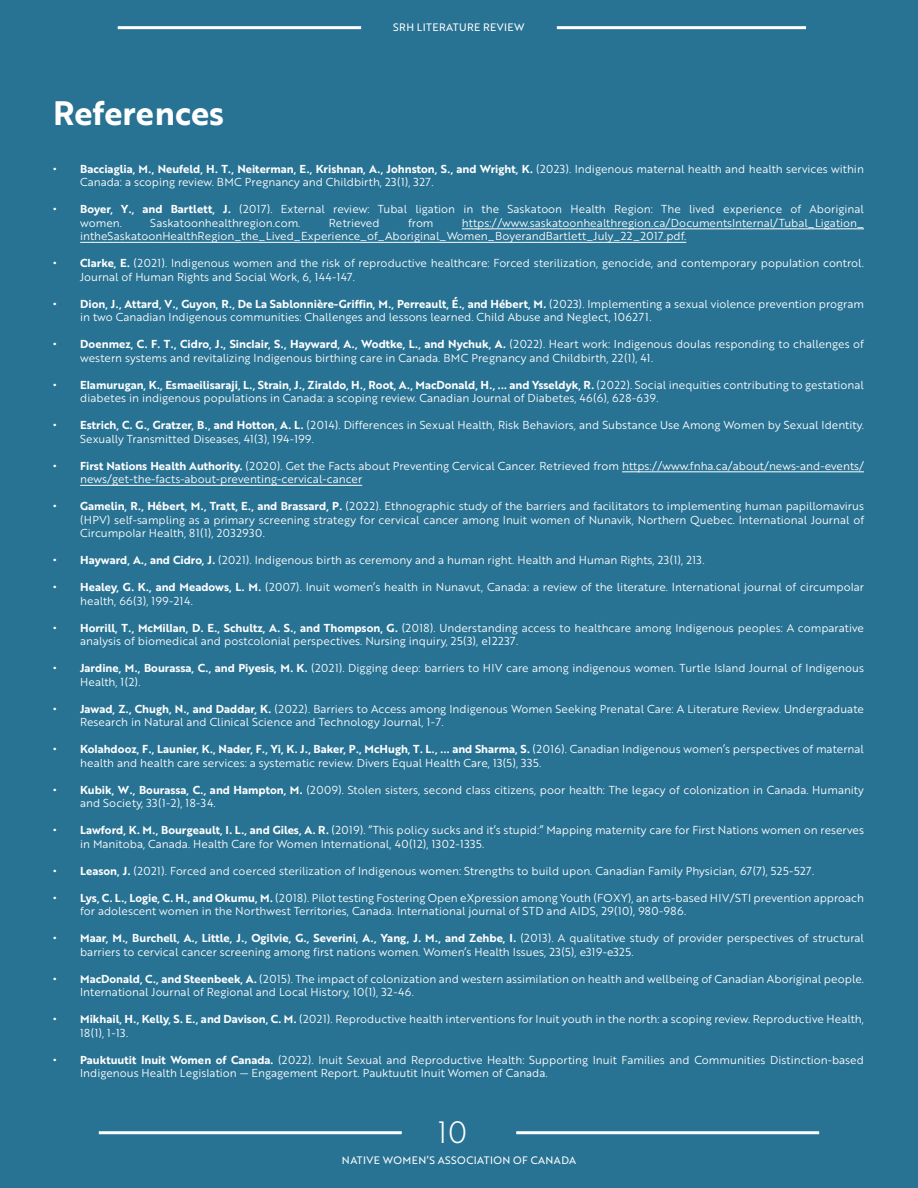
<style>
.page{position:relative;width:918px;height:1188px;background:#287293}
.page>*{position:absolute;margin:0;border:0;box-sizing:border-box;transform-origin:0 0}
.t1{font:33px "Brother 1816 Bold";color:#fff}
.t2{font:30px "Brother 1816 Light";color:#fff}
.t3{font:11.25px/13.5px "Brother 1816 Book";color:#fff}
.t4{font:11.25px "Brother 1816 Bold";color:#fff}
.t5{font:10.5px "Brother 1816 Regular";letter-spacing:.04em;color:#fff}
.s1{font-family:"Brother 1816 Book"}
.s2{font-family:"Brother 1816 Bold"}
</style>
<div class="page">
<hr style="left:99px;top:1131px;width:303px;height:3px;background:#fff">
<hr style="left:118px;top:26px;width:243px;height:3px;background:#fff">
<hr style="left:516px;top:1131px;width:303px;height:3px;background:#fff">
<hr style="left:557px;top:26px;width:249px;height:3px;background:#fff">
<hr style="left:462px;top:229px;width:402px;height:1px;background:#fff">
<hr style="left:80px;top:242px;width:606px;height:1px;background:#fff">
<hr style="left:622px;top:472px;width:242px;height:1px;background:#fff">
<hr style="left:80px;top:485px;width:282px;height:1px;background:#fff">
<p class="t5" style="left:393px;top:20px;width:133px">SRH LITERATURE REVIEW</p>
<h1 class="t1" style="left:53px;top:88px;width:172px">References</h1>
<p class="t4" style="left:53px;top:160px;width:812px">• Bacciaglia, M., Neufeld, H. T., Neiterman, E., Krishnan, A., Johnston, S., and Wright, K. <span class="s1">(2023). Indigenous maternal health and health services within</span></p>
<p class="t3" style="left:80px;top:175px;width:355px">Canada: a scoping review. BMC Pregnancy and Childbirth, 23(1), 327.</p>
<p class="t3" style="left:80px;top:202px;width:785px;text-indent:-27px"><span class="s2">• Boyer, Y., and Bartlett, J.</span> (2017). External review: Tubal ligation in the Saskatoon Health Region: The lived experience of Aboriginal women.</p>
<p class="t3" style="left:80px;top:215px;width:785px;text-indent:382px">https://www.saskatoonhealthregion.ca/DocumentsInternal/Tubal_Ligation_ intheSaskatoonHealthRegion_the_Lived_Experience_of_Aboriginal_Women_BoyerandBartlett_July_22_2017.pdf.</p>
<p class="t3" style="left:80px;top:256px;width:785px;text-indent:-27px"><span class="s2">• Clarke, E.</span> (2021). Indigenous women and the risk of reproductive healthcare: Forced sterilization, genocide, and contemporary population control.<br>Journal of Human Rights and Social Work, 6, 144-147.</p>
<p class="t4" style="left:53px;top:295px;width:812px">• Dion, J., Attard, V., Guyon, R., De La Sablonnière-Griffin, M., Perreault, É., and Hébert, M. <span class="s1">(2023). Implementing a sexual violence prevention program</span></p>
<p class="t3" style="left:80px;top:310px;width:573px">in two Canadian Indigenous communities: Challenges and lessons learned. Child Abuse and Neglect, 106271.</p>
<p class="t4" style="left:53px;top:335px;width:812px">• Doenmez, C. F. T., Cidro, J., Sinclair, S., Hayward, A., Wodtke, L., and Nychuk, A. <span class="s1">(2022). Heart work: Indigenous doulas responding to challenges of</span></p>
<p class="t3" style="left:80px;top:350px;width:575px">western systems and revitalizing Indigenous birthing care in Canada. BMC Pregnancy and Childbirth, 22(1), 41.</p>
<p class="t4" style="left:53px;top:376px;width:812px">• Elamurugan, K., Esmaeilisaraji, L., Strain, J., Ziraldo, H., Root, A., MacDonald, H., ... and Ysseldyk, R. <span class="s1">(2022). Social inequities contributing to gestational</span></p>
<p class="t3" style="left:80px;top:391px;width:580px">diabetes in indigenous populations in Canada: a scoping review. Canadian Journal of Diabetes, 46(6), 628-639.</p>
<p class="t3" style="left:80px;top:418px;width:785px;text-indent:-27px"><span class="s2">• Estrich, C. G., Gratzer, B., and Hotton, A. L.</span> (2014). Differences in Sexual Health, Risk Behaviors, and Substance Use Among Women by Sexual Identity.<br>Sexually Transmitted Diseases, 41(3), 194-199.</p>
<p class="t3" style="left:80px;top:458px;width:785px;text-indent:-27px"><span class="s2">• First Nations Health Authority.</span> (2020). Get the Facts about Preventing Cervical Cancer. Retrieved from https://www.fnha.ca/about/news-and-events/ news/get-the-facts-about-preventing-cervical-cancer</p>
<p class="t3" style="left:80px;top:499px;width:785px;text-align:justify;text-indent:-27px"><span class="s2">• Gamelin, R., Hébert, M., Tratt, E., and Brassard, P.</span> (2022). Ethnographic study of the barriers and facilitators to implementing human papillomavirus (HPV) self-sampling as a primary screening strategy for cervical cancer among Inuit women of Nunavik, Northern Quebec. International Journal of Circumpolar Health, 81(1), 2032930.</p>
<p class="t3" style="left:53px;top:553px;width:653px"><span class="s2">• Hayward, A., and Cidro, J.</span> (2021). Indigenous birth as ceremony and a human right. Health and Human Rights, 23(1), 213.</p>
<p class="t3" style="left:80px;top:580px;width:785px;text-indent:-27px"><span class="s2">• Healey, G. K., and Meadows, L. M.</span> (2007). Inuit women’s health in Nunavut, Canada: a review of the literature. International journal of circumpolar health, 66(3), 199-214.</p>
<p class="t3" style="left:80px;top:620px;width:785px;text-indent:-27px"><span class="s2">• Horrill, T., McMillan, D. E., Schultz, A. S., and Thompson, G.</span> (2018). Understanding access to healthcare among Indigenous peoples: A comparative analysis of biomedical and postcolonial perspectives. Nursing inquiry, 25(3), e12237.</p>
<p class="t3" style="left:80px;top:661px;width:785px;text-indent:-27px"><span class="s2">• Jardine, M., Bourassa, C., and Piyesis, M. K.</span> (2021). Digging deep: barriers to HIV care among indigenous women. Turtle Island Journal of Indigenous<br>Health, 1(2).</p>
<p class="t3" style="left:80px;top:701px;width:785px;text-indent:-27px"><span class="s2">• Jawad, Z., Chugh, N., and Daddar, K.</span> (2022). Barriers to Access among Indigenous Women Seeking Prenatal Care: A Literature Review. Undergraduate<br>Research in Natural and Clinical Science and Technology Journal, 1-7.</p>
<p class="t4" style="left:53px;top:740px;width:812px">• Kolahdooz, F., Launier, K., Nader, F., Yi, K. J., Baker, P., McHugh, T. L., ... and Sharma, S. <span class="s1">(2016). Canadian Indigenous women’s perspectives of maternal</span></p>
<p class="t3" style="left:80px;top:755px;width:463px">health and health care services: a systematic review. Divers Equal Health Care, 13(5), 335.</p>
<p class="t3" style="left:80px;top:782px;width:785px;text-indent:-27px"><span class="s2">• Kubik, W., Bourassa, C., and Hampton, M.</span> (2009). Stolen sisters, second class citizens, poor health: The legacy of colonization in Canada. Humanity and Society, 33(1-2), 18-34.</p>
<p class="t3" style="left:80px;top:823px;width:785px;text-indent:-27px"><span class="s2">• Lawford, K. M., Bourgeault, I. L., and Giles, A. R.</span> (2019). “This policy sucks and it’s stupid:” Mapping maternity care for First Nations women on reserves in Manitoba, Canada. Health Care for Women International, 40(12), 1302-1335.</p>
<p class="t3" style="left:53px;top:863px;width:763px"><span class="s2">• Leason, J.</span> (2021). Forced and coerced sterilization of Indigenous women: Strengths to build upon. Canadian Family Physician, 67(7), 525-527.</p>
<p class="t3" style="left:80px;top:890px;width:785px;text-indent:-27px"><span class="s2">• Lys, C. L., Logie, C. H., and Okumu, M.</span> (2018). Pilot testing Fostering Open eXpression among Youth (FOXY), an arts-based HIV/STI prevention approach for adolescent women in the Northwest Territories, Canada. International journal of STD and AIDS, 29(10), 980-986.</p>
<p class="t4" style="left:53px;top:929px;width:812px">• Maar, M., Burchell, A., Little, J., Ogilvie, G., Severini, A., Yang, J. M., and Zehbe, I. <span class="s1">(2013). A qualitative study of provider perspectives of structural</span></p>
<p class="t3" style="left:80px;top:944px;width:555px">barriers to cervical cancer screening among first nations women. Women’s Health Issues, 23(5), e319-e325.</p>
<p class="t3" style="left:80px;top:971px;width:785px;text-indent:-27px"><span class="s2">• MacDonald, C., and Steenbeek, A.</span> (2015). The impact of colonization and western assimilation on health and wellbeing of Canadian Aboriginal people.<br>International Journal of Regional and Local History, 10(1), 32-46.</p>
<p class="t3" style="left:80px;top:1012px;width:785px;text-indent:-27px"><span class="s2">• Mikhail, H., Kelly, S. E., and Davison, C. M.</span> (2021). Reproductive health interventions for Inuit youth in the north: a scoping review. Reproductive Health,<br>18(1), 1-13.</p>
<p class="t3" style="left:80px;top:1052px;width:785px;text-indent:-27px"><span class="s2">• Pauktuutit Inuit Women of Canada.</span> (2022). Inuit Sexual and Reproductive Health: Supporting Inuit Families and Communities Distinction-based<br>Indigenous Health Legislation — Engagement Report. Pauktuutit Inuit Women of Canada.</p>
<p class="t3" style="left:150px;top:215px;width:152px">Saskatoonhealthregion.com.</p>
<p class="t3" style="left:329px;top:215px;width:52px">Retrieved</p>
<p class="t3" style="left:408px;top:215px;width:27px">from</p>
<h2 class="t2" style="left:438px;top:1110px;width:31px">10</h2>
<p class="t5" style="left:342px;top:1153px;width:236px">NATIVE WOMEN’S ASSOCIATION OF CANADA</p>
</div>
